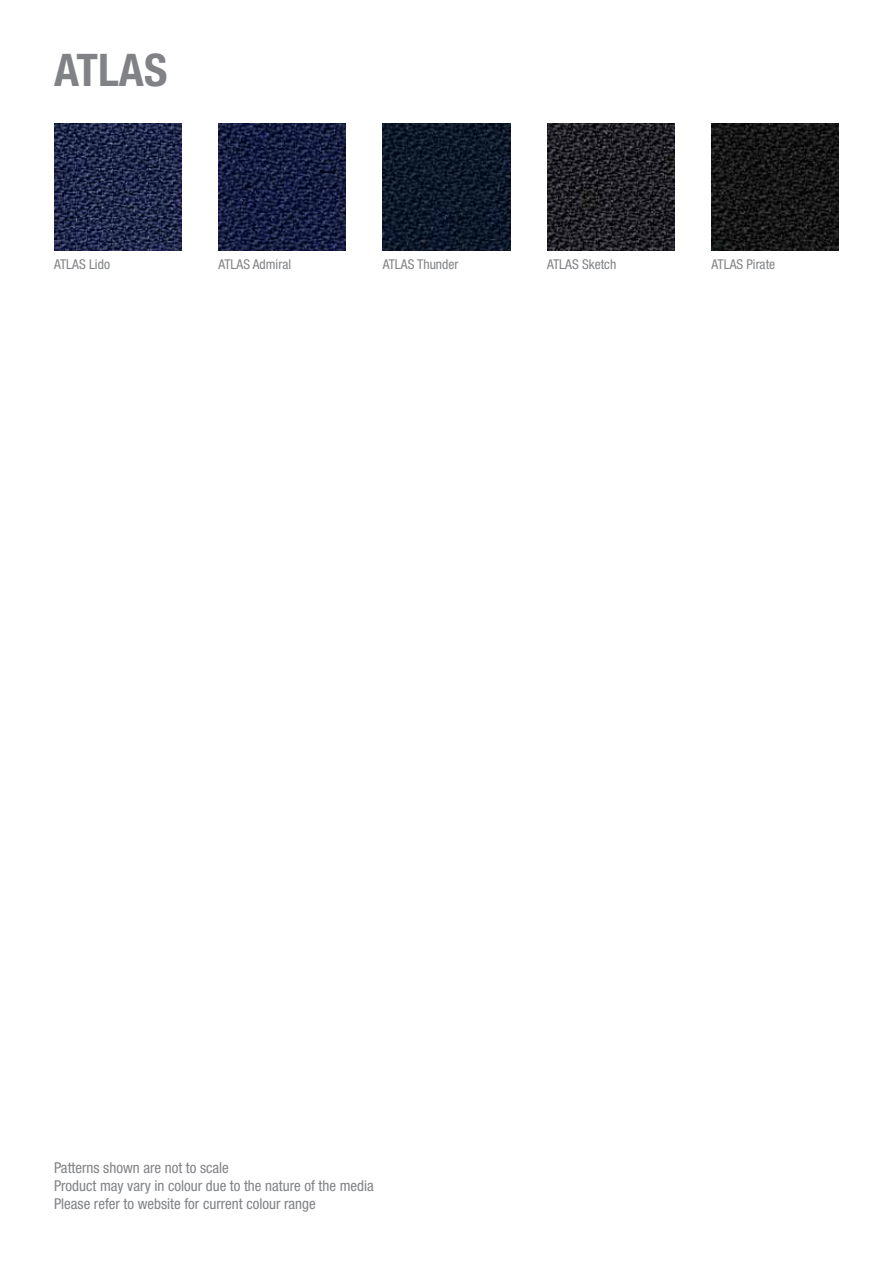
<style>
.page{position:relative;width:893px;height:1263px;background:#fff}
.page>*{position:absolute;margin:0;border:0;box-sizing:border-box;transform-origin:0 0}
.t1{font:700 condensed 45px "Helvetica Neue LT Std";color:#808285}
.t2{font:condensed 15px/18px "Helvetica Neue LT Std";color:#808285}
.t3{font:condensed 13.5px "Helvetica Neue LT Std";color:#808285}
</style>
<div class="page">
<img style="left:54px;top:123px;width:128px;height:128px">
<img style="left:218px;top:123px;width:128px;height:128px">
<img style="left:383px;top:123px;width:127px;height:128px">
<img style="left:547px;top:123px;width:128px;height:128px">
<img style="left:711px;top:123px;width:128px;height:128px">
<h1 class="t1" style="left:54px;top:43px;width:115px">ATLAS</h1>
<p class="t3" style="left:54px;top:256px;width:57px">ATLAS Lido</p>
<p class="t3" style="left:218px;top:256px;width:74px">ATLAS Admiral</p>
<p class="t3" style="left:383px;top:256px;width:77px">ATLAS Thunder</p>
<p class="t3" style="left:547px;top:256px;width:71px">ATLAS Sketch</p>
<p class="t3" style="left:711px;top:256px;width:65px">ATLAS Pirate</p>
<p class="t2" style="left:54px;top:1158px;width:321px">Patterns shown are not to scale<br>Product may vary in colour due to the nature of the media<br>Please refer to website for current colour range</p>
</div>
